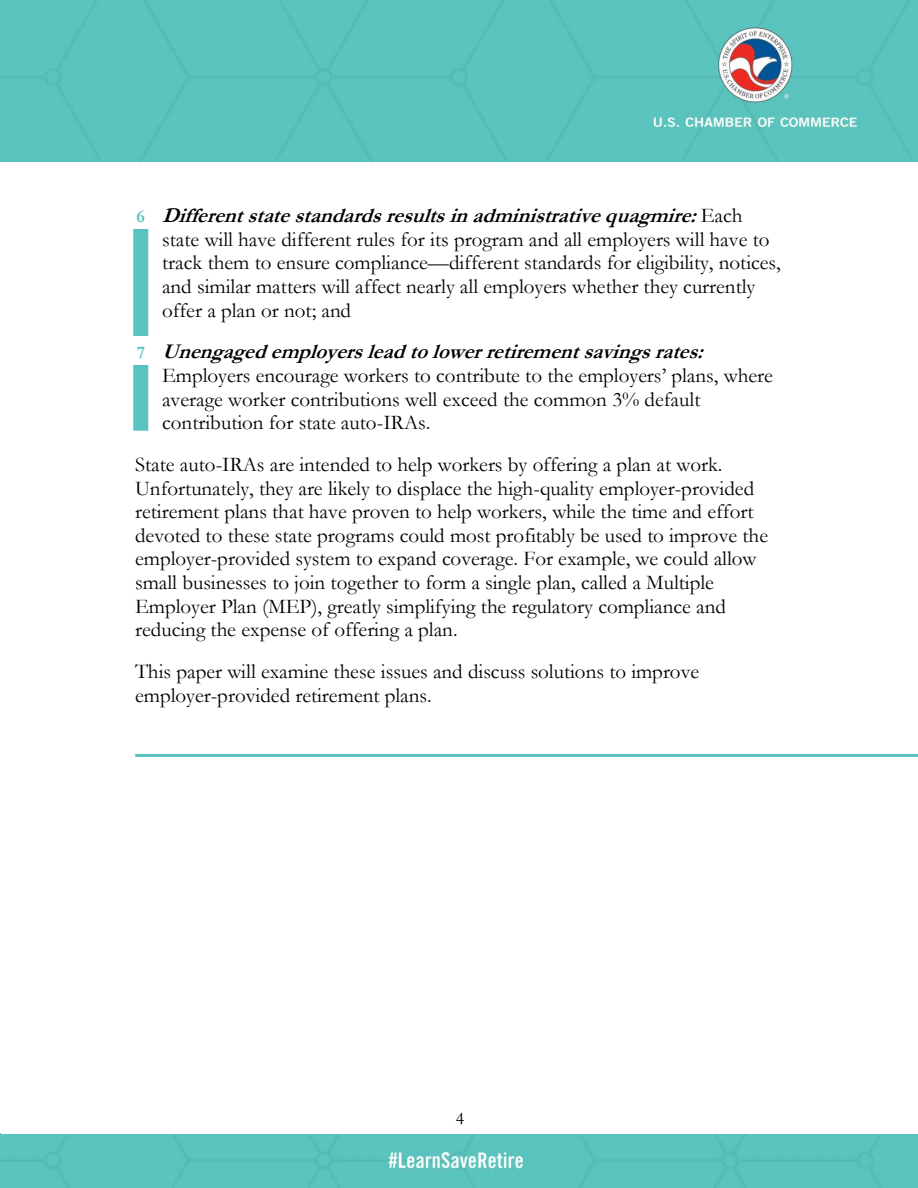
<style>
.page{position:relative;width:918px;height:1188px;background:#fff}
.page>*{position:absolute;margin:0;border:0;box-sizing:border-box;transform-origin:0 0}
.t1{font:21px/23.5px "Garamond";color:#000}
.t2{font:700 18px "Garamond";color:#59c3c1}
.t3{font:18px "Garamond";color:#000}
.s1{font-weight:700;font-style:italic}
</style>
<div class="page">
<div style="left:0;top:0;width:918px;height:162px;background:#5bc4bf"></div>
<div style="left:0;top:1134px;width:917px;height:54px;background:#5bc4bf"></div>
<hr style="left:135px;top:754px;width:783px;height:3px;background:#59c3c1">
<div style="left:133px;top:217px;width:15px;height:214px;background:#59c3c1"></div>
<div style="left:125px;top:201px;width:32px;height:28px;background:#fff"></div>
<div style="left:125px;top:337px;width:32px;height:28px;background:#fff"></div>
<p class="t1" style="left:162px;top:204px;width:620px"><span class="s1">Differentstatestandardsresultsinadministrativequagmire:</span> E a c h state will have different rules for its program and all employers will have to track them to ensure compliance—different standards for eligibility, notices, and similar matters will affect nearly all employers whether they currently offer a plan or not; and</p>
<p class="t1" style="left:162px;top:340px;width:612px"><span class="s1">Unengaged employerslead tolowerretirementsavingsrates:<br></span>Employers encourage workers to contribute to the employers’ plans, where average worker contributions well exceed the common 3% default contribution for state auto-IRAs.</p>
<p class="t1" style="left:135px;top:453px;width:635px">State auto-IRAs are intended to help workers by offering a plan at work.<br>Unfortunately, they are likely to displace the high-quality employer-provided retirement plans that have proven to help workers, while the time and effort devoted to these state programs could most profitably be used to improve the employer-provided system to expand coverage. For example, we could allow small businesses to join together to form a single plan, called a Multiple Employer Plan (MEP), greatly simplifying the regulatory compliance and reducing the expense of offering a plan.</p>
<p class="t1" style="left:135px;top:660px;width:566px">This paper will examine these issues and discuss solutions to improve employer-provided retirement plans.</p>
<p class="t2" style="left:137px;top:206px;width:10px">6</p>
<p class="t2" style="left:137px;top:343px;width:10px">7</p>
<p class="t3" style="left:456px;top:1109px;width:10px">4</p>
</div>
